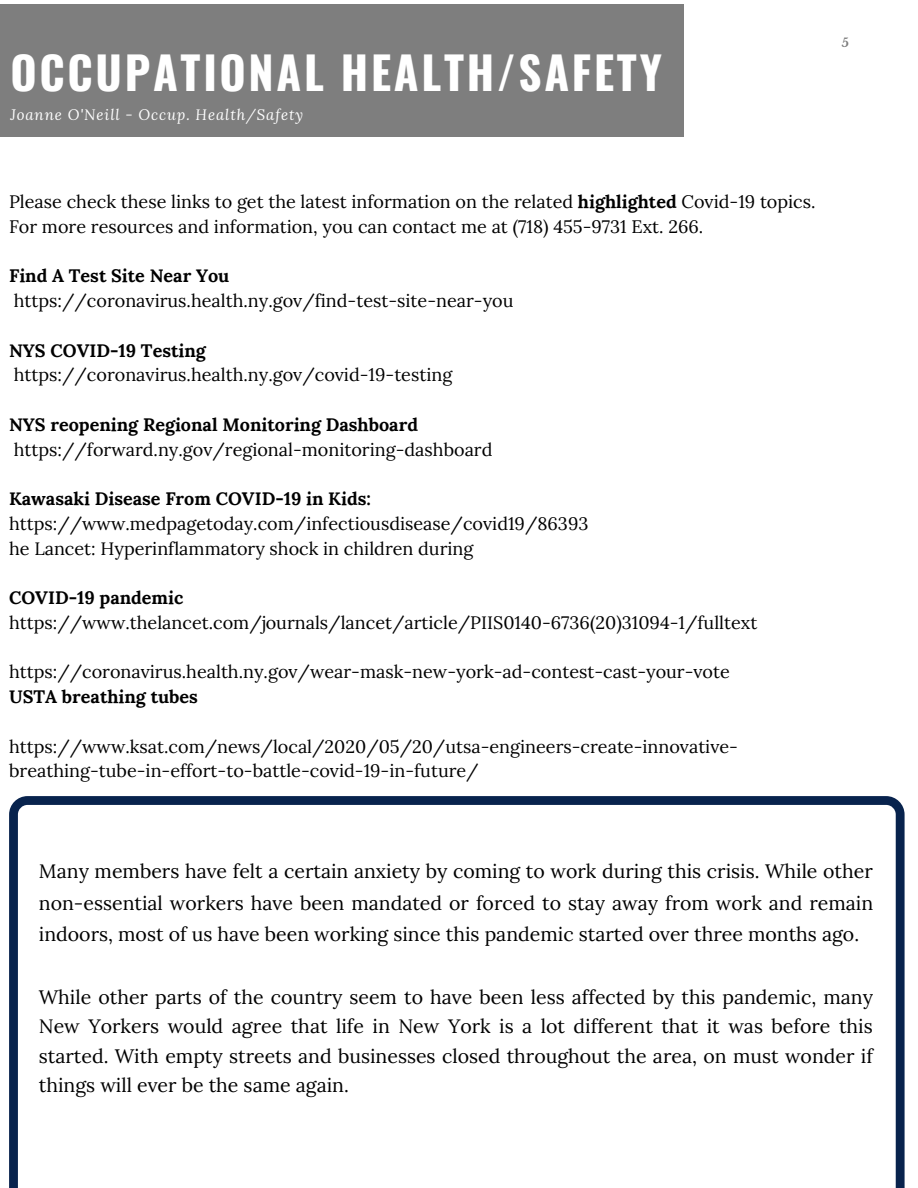
<style>
.page{position:relative;width:918px;height:1188px;background:#fff}
.page>*{position:absolute;margin:0;border:0;box-sizing:border-box;transform-origin:0 0}
.t1{font:700 45px "Oswald";letter-spacing:.06em;color:#fff}
.t2{font:19.5px/29.4px "Lora";color:#000;text-align:justify}
.t3{font:18px/24.8px "Lora";color:#000}
.t4{font:700 18px "Lora";color:#000}
.t5{font:italic 15px "Lora";letter-spacing:.06em;color:#fff}
.t6{font:700 12px "Libre Baskerville";color:#000}
.s1{font-weight:700}
</style>
<div class="page">
<div style="left:0;top:4px;width:684px;height:133px;background:#7e7e7e"></div>
<svg style="left:9px;top:796px;width:896px;height:392px"></svg>
<h1 class="t1" style="left:10px;top:37px;width:653px">OCCUPATIONAL HEALTH/SAFETY</h1>
<p class="t5" style="left:10px;top:105px;width:294px">Joanne O'Neill - Occup. Health/Safety</p>
<p class="t6" style="left:842px;top:36px;width:9px">5</p>
<p class="t3" style="left:9px;top:189px;width:808px">Please check these links to get the latest information on the related <span class="s1">highlighted</span> Covid-19 topics.<br>For more resources and information, you can contact me at (718) 455-9731 Ext. 266.</p>
<p class="t4" style="left:9px;top:264px;width:222px">Find A Test Site Near You</p>
<p class="t3" style="left:14px;top:288px;width:501px">https://coronavirus.health.ny.gov/find-test-site-near-you</p>
<p class="t4" style="left:9px;top:339px;width:198px">NYS COVID-19 Testing</p>
<p class="t3" style="left:14px;top:362px;width:440px">https://coronavirus.health.ny.gov/covid-19-testing</p>
<p class="t4" style="left:9px;top:413px;width:411px">NYS reopening Regional Monitoring Dashboard</p>
<p class="t3" style="left:14px;top:437px;width:480px">https://forward.ny.gov/regional-monitoring-dashboard</p>
<p class="t4" style="left:9px;top:487px;width:363px">Kawasaki Disease From COVID-19 in Kids:</p>
<p class="t3" style="left:9px;top:511px;width:581px">https://www.medpagetoday.com/infectiousdisease/covid19/86393 he Lancet: Hyperinflammatory shock in children during</p>
<p class="t4" style="left:9px;top:586px;width:176px">COVID-19 pandemic</p>
<p class="t3" style="left:9px;top:610px;width:750px">https://www.thelancet.com/journals/lancet/article/PIIS0140-6736(20)31094-1/fulltext</p>
<p class="t3" style="left:9px;top:659px;width:722px">https://coronavirus.health.ny.gov/wear-mask-new-york-ad-contest-cast-your-vote</p>
<p class="t4" style="left:9px;top:685px;width:190px">USTA breathing tubes</p>
<p class="t3" style="left:9px;top:734px;width:730px">https://www.ksat.com/news/local/2020/05/20/utsa-engineers-create-innovative&shy;breathing-tube-in-effort-to-battle-covid-19-in-future/</p>
<p class="t2" style="left:39px;top:856px;width:836px;line-height:31.3px">Many members have felt a certain anxiety by coming to work during this crisis. While other non-essential workers have been mandated or forced to stay away from work and remain indoors, most of us have been working since this pandemic started over three months ago.</p>
<p class="t2" style="left:39px;top:982px;width:836px">While other parts of the country seem to have been less affected by this pandemic, many New Yorkers would agree that life in New York is a lot different that it was before this started. With empty streets and businesses closed throughout the area, on must wonder if things will ever be the same again.</p>
</div>
